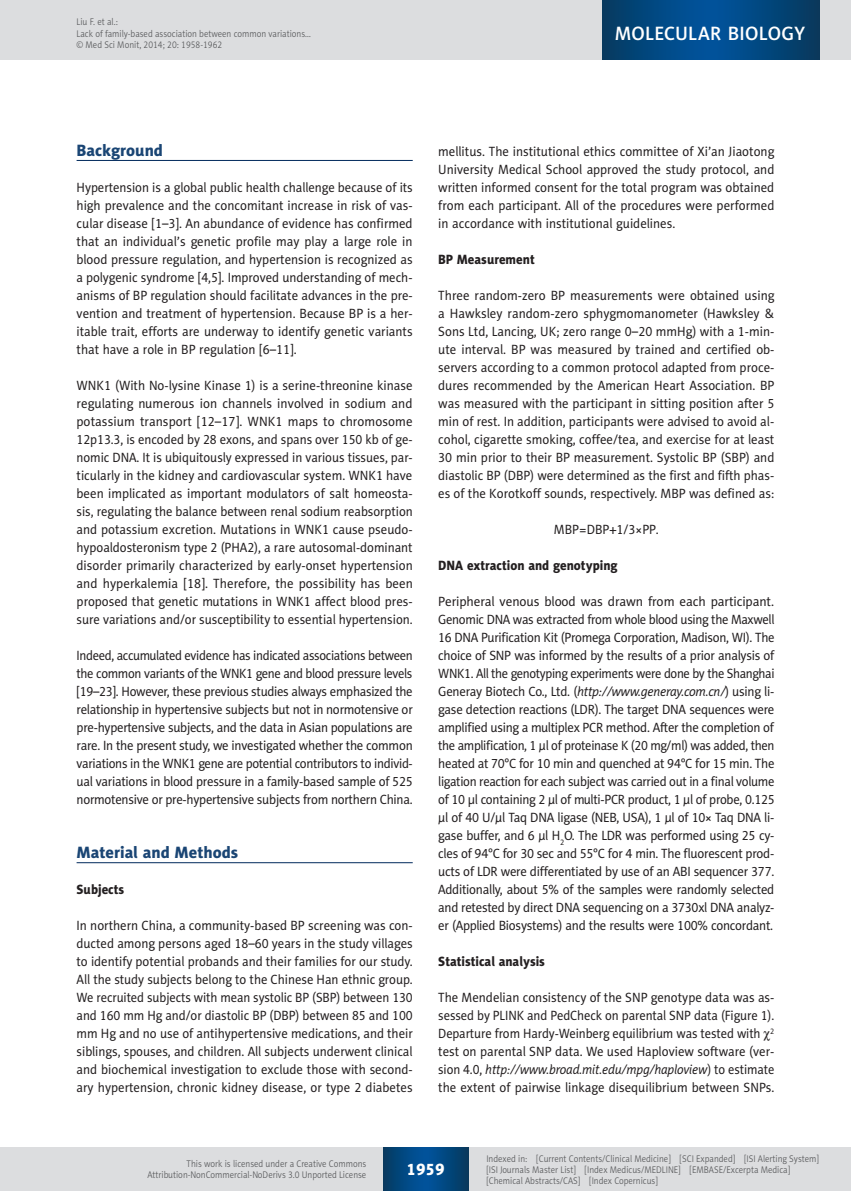
<style>
.page{position:relative;width:851px;height:1191px;background:#fff}
.page>*{position:absolute;margin:0;border:0;box-sizing:border-box;transform-origin:0 0}
.t1{font:19.5px "Naomi Sans EFN Medium";letter-spacing:.015em;color:#fff}
.MSM_Headline_1{font:16.5px "Naomi Sans EFN Heavy";color:#1a4574}
.t2{font:16.5px "Naomi Sans EFN Heavy";color:#fff}
.MSM_Body{font:13.5px/18px "Naomi Sans EFN";color:#231f20;text-align:justify;scale:.95 1}
.MSM_Body-2{font:13.5px/18px "Naomi Sans EFN";color:#231f20;text-align:justify}
.MSM_Body-3{font:13.5px/18px "Naomi Sans EFN";color:#231f20;text-align:justify;scale:.94 1}
.MSM_Body-4{font:13.5px/18px "Naomi Sans EFN";color:#231f20;text-align:justify;scale:.93 1}
.MSM_Headline_2{font:13.5px "Naomi Sans EFN Heavy";color:#231f20;scale:.95 1}
.MSM_pagina_zywa{font:9.75px/11.2px "Naomi Sans EFN Light";color:#57585a;scale:.9 1}
.MSM_pagina_sygnatura{font:9.75px "Naomi Sans EFN Light";color:#57585a;scale:.9 1}
.s1{font-style:italic}
.s2{font-family:"Standard Sym L"}
</style>
<div class="page">
<hr style="left:77px;top:160px;width:335px;height:1px;background:#00295c">
<hr style="left:77px;top:862px;width:335px;height:1px;background:#00295c">
<div style="left:0;top:1148px;width:850px;height:43px;background:#dcdddf"></div>
<svg style="left:383px;top:1147px;width:85px;height:43px;background:#02477e"></svg>
<div style="left:0;top:0;width:850px;height:60px;background:#dcdddf"></div>
<svg style="left:602px;top:0;width:217px;height:60px;background:#02477e"></svg>
<p class="MSM_pagina_zywa" style="left:77px;top:16px;width:262px">Liu F. et al.:<br>Lack of family-based association between common variations…</p>
<p class="MSM_pagina_sygnatura" style="left:77px;top:39px;width:163px">© Med Sci Monit, 2014; 20: 1958-1962</p>
<h1 class="t1" style="left:614px;top:22px;width:192px">MOLECULAR BIOLOGY</h1>
<p class="MSM_Headline_1" style="left:77px;top:140px;width:88px">Background</p>
<p class="MSM_Body-3" style="left:77px;top:178px;width:359px">Hypertension is a global public health challenge because of its high prevalence and the concomitant increase in risk of vas&shy;cular disease [1–3]. An abundance of evidence has confirmed that an individual’s genetic profile may play a large role in blood pressure regulation, and hypertension is recognized as a polygenic syndrome [4,5]. Improved understanding of mech&shy;anisms of BP regulation should facilitate advances in the pre&shy;vention and treatment of hypertension. Because BP is a her&shy;itable trait, efforts are underway to identify genetic variants that have a role in BP regulation [6–11].</p>
<p class="MSM_Body" style="left:77px;top:376px;width:355px">WNK1 (With No-lysine Kinase 1) is a serine-threonine kinase regulating numerous ion channels involved in sodium and potassium transport [12–17]. WNK1 maps to chromosome 12p13.3, is encoded by 28 exons, and spans over 150 kb of ge&shy;nomic DNA. It is ubiquitously expressed in various tissues, par&shy;ticularly in the kidney and cardiovascular system. WNK1 have been implicated as important modulators of salt homeosta&shy;sis, regulating the balance between renal sodium reabsorption and potassium excretion. Mutations in WNK1 cause pseudo&shy;hypoaldosteronism type 2 (PHA2), a rare autosomal-dominant disorder primarily characterized by early-onset hypertension and hyperkalemia [18]. Therefore, the possibility has been proposed that genetic mutations in WNK1 affect blood pres&shy;sure variations and/or susceptibility to essential hypertension.</p>
<p class="MSM_Body-4" style="left:77px;top:646px;width:363px">Indeed, accumulated evidence has indicated associations between the common variants of the WNK1 gene and blood pressure levels [19–23]. However, these previous studies always emphasized the relationship in hypertensive subjects but not in normotensive or pre-hypertensive subjects, and the data in Asian populations are rare. In the present study, we investigated whether the common variations in the WNK1 gene are potential contributors to individ&shy;ual variations in blood pressure in a family-based sample of 525 normotensive or pre-hypertensive subjects from northern China.</p>
<p class="MSM_Headline_1" style="left:77px;top:842px;width:163px">Material and Methods</p>
<p class="MSM_Headline_2" style="left:77px;top:881px;width:52px">Subjects</p>
<p class="MSM_Body" style="left:77px;top:916px;width:355px">In northern China, a community-based BP screening was con&shy;ducted among persons aged 18–60 years in the study villages to identify potential probands and their families for our study.<br>All the study subjects belong to the Chinese Han ethnic group.<br>We recruited subjects with mean systolic BP (SBP) between 130 and 160 mm Hg and/or diastolic BP (DBP) between 85 and 100 mm Hg and no use of antihypertensive medications, and their siblings, spouses, and children. All subjects underwent clinical and biochemical investigation to exclude those with second&shy;ary hypertension, chronic kidney disease, or type 2 diabetes</p>
<p class="MSM_Body" style="left:438px;top:142px;width:355px">mellitus. The institutional ethics committee of Xi’an Jiaotong University Medical School approved the study protocol, and written informed consent for the total program was obtained from each participant. All of the procedures were performed in accordance with institutional guidelines.</p>
<p class="MSM_Headline_2" style="left:438px;top:251px;width:103px">BP Measurement</p>
<p class="MSM_Body" style="left:438px;top:286px;width:355px">Three random-zero BP measurements were obtained using a Hawksley random-zero sphygmomanometer (Hawksley &amp; Sons Ltd, Lancing, UK; zero range 0–20 mmHg) with a 1-min&shy;ute interval. BP was measured by trained and certified ob&shy;servers according to a common protocol adapted from proce&shy;dures recommended by the American Heart Association. BP was measured with the participant in sitting position after 5 min of rest. In addition, participants were advised to avoid al&shy;cohol, cigarette smoking, coffee/tea, and exercise for at least 30 min prior to their BP measurement. Systolic BP (SBP) and diastolic BP (DBP) were determined as the first and fifth phas&shy;es of the Korotkoff sounds, respectively. MBP was defined as:</p>
<p class="MSM_Body" style="left:554px;top:520px;width:112px">MBP=DBP+1/3×PP.</p>
<p class="MSM_Headline_2" style="left:438px;top:557px;width:190px">DNA extraction and genotyping</p>
<p class="MSM_Body-2" style="left:438px;top:592px;width:338px">Peripheral venous blood was drawn from each participant.<br>Genomic DNA was extracted from whole blood using the Maxwell 16 DNA Purification Kit (Promega Corporation, Madison, WI). The choice of SNP was informed by the results of a prior analysis of WNK1. All the genotyping experiments were done by the Shanghai Generay Biotech Co., Ltd. (<span class="s1">http://www.generay.com.cn/</span>) using li&shy;gase detection reactions (LDR). The target DNA sequences were amplified using a multiplex PCR method. After the completion of the amplification, 1 µl of proteinase K (20 mg/ml) was added, then heated at 70°C for 10 min and quenched at 94°C for 15 min. The ligation reaction for each subject was carried out in a final volume of 10 μl containing 2 µl of multi-PCR product, 1 µl of probe, 0.125 µl of 40 U/µl Taq DNA ligase (NEB, USA), 1 µl of 10× Taq DNA li&shy;gase buffer, and 6 µl H<sub>2</sub>O. The LDR was performed using 25 cy&shy;cles of 94°C for 30 sec and 55°C for 4 min. The fluorescent prod&shy;ucts of LDR were differentiated by use of an ABI sequencer 377.<br>Additionally, about 5% of the samples were randomly selected and retested by direct DNA sequencing on a 3730xl DNA analyz&shy;er (Applied Biosystems) and the results were 100% concordant.</p>
<p class="MSM_Headline_2" style="left:438px;top:953px;width:114px">Statistical analysis</p>
<p class="MSM_Body" style="left:438px;top:988px;width:355px">The Mendelian consistency of the SNP genotype data was as&shy;sessed by PLINK and PedCheck on parental SNP data (Figure 1).<br>Departure from Hardy-Weinberg equilibrium was tested with <span class="s2">c</span><sup>2 </sup>test on parental SNP data. We used Haploview software (ver&shy;sion 4.0, <span class="s1">http://www.broad.mit.edu/mpg/haploview</span>) to estimate the extent of pairwise linkage disequilibrium between SNPs.</p>
<p class="MSM_pagina_zywa" style="left:147px;top:1158px;width:245px;text-align:right">This work is licensed under a Creative Commons<br>Attribution-NonCommercial-NoDerivs 3.0 Unported License</p>
<p class="t2" style="left:406px;top:1159px;width:40px">1959</p>
<p class="MSM_pagina_zywa" style="left:486px;top:1152px;width:371px">Indexed in: [Current Contents/Clinical Medicine] [SCI Expanded] [ISI Alerting System] [ISI Journals Master List] [Index Medicus/MEDLINE] [EMBASE/Excerpta Medica] [Chemical Abstracts/CAS] [Index Copernicus]</p>
</div>
